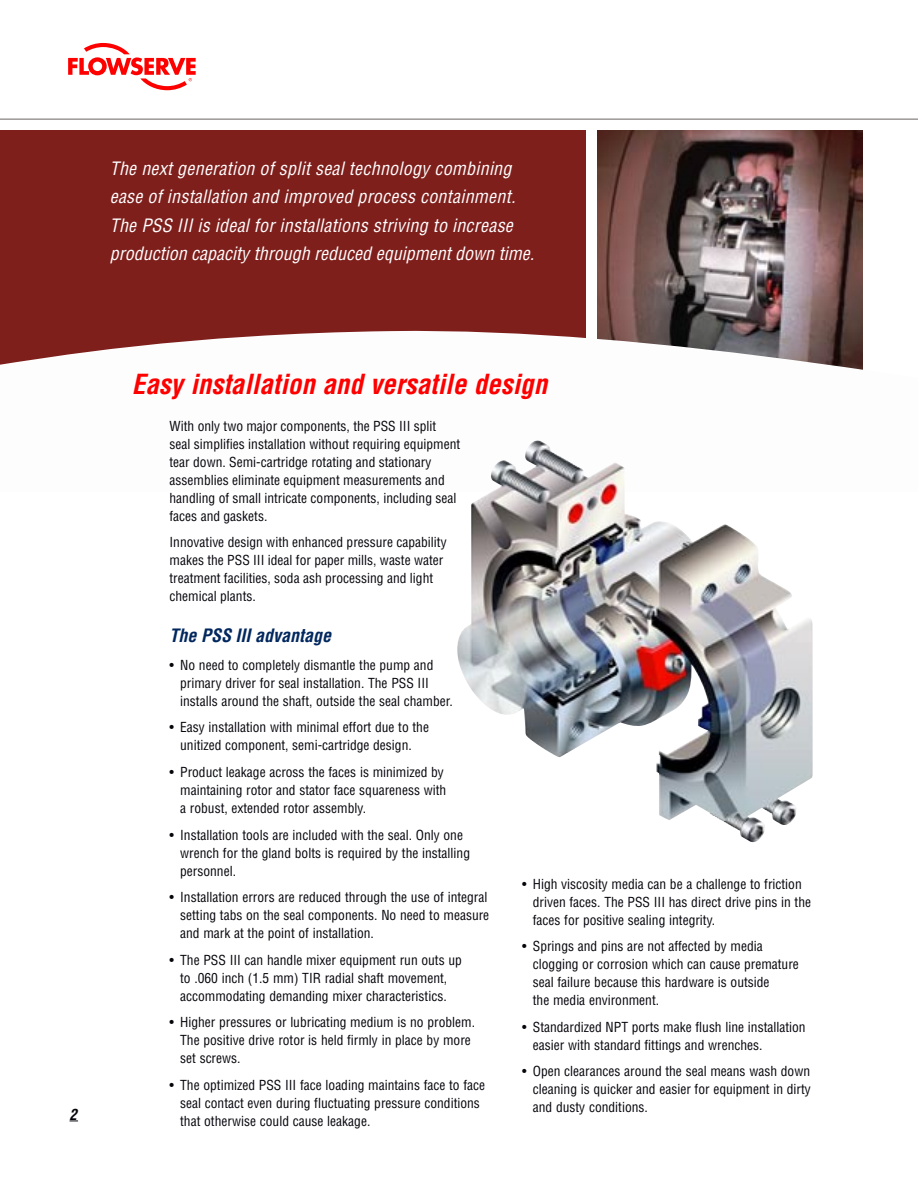
<style>
.page{position:relative;width:918px;height:1189px;background:#fff}
.page>*{position:absolute;margin:0;border:0;box-sizing:border-box;transform-origin:0 0}
.Page_Header{font:italic 700 condensed 27px "Helvetica";color:#fd0000}
.Body_text{font:italic condensed 18px/28.5px "Helvetica";letter-spacing:.015em;color:#fdfdfd}
.Subhead_1{font:italic 700 condensed 18px "Helvetica";color:#00275e}
.t1{font:italic 700 condensed 15px "Helvetica";color:#07050c}
.Body_text-2{font:condensed 13.5px/18px "Helvetica";color:#07050c}
</style>
<div class="page">
<img style="left:597px;top:131px;width:265px;height:196px">
<div style="left:0;top:130px;width:586px;height:252px;background:#7f1f1c"></div>
<hr style="left:0;top:119px;width:918px;height:1px;background:#6b6562">
<svg style="left:68px;top:43px;width:128px;height:47px"></svg>
<svg style="left:0;top:327px;width:863px;height:55px;fill:#fdfdfd"></svg>
<img style="left:457px;top:440px;width:356px;height:403px">
<p class="Body_text" style="left:110px;top:154px;width:426px">The next generation of split seal technology combining ease of installation and improved process containment.<br>The PSS III is ideal for installations striving to increase production capacity through reduced equipment down time.</p>
<p class="t1" style="left:70px;top:1104px;width:9px">2</p>
<p class="Page_Header" style="left:132px;top:368px;width:417px">Easy installation and versatile design</p>
<p class="Body_text-2" style="left:170px;top:416px;width:292px">With only two major components, the PSS III split seal simplifies installation without requiring equipment tear down. Semi-cartridge rotating and stationary assemblies eliminate equipment measurements and handling of small intricate components, including seal faces and gaskets.</p>
<p class="Body_text-2" style="left:170px;top:533px;width:279px">Innovative design with enhanced pressure capability makes the PSS III ideal for paper mills, waste water treatment facilities, soda ash processing and light chemical plants.</p>
<p class="Subhead_1" style="left:170px;top:624px;width:163px">The PSS III advantage</p>
<p class="Body_text-2" style="left:180px;top:655px;width:274px;text-indent:-11px">• No need to completely dismantle the pump and primary driver for seal installation. The PSS III installs around the shaft, outside the seal chamber.</p>
<p class="Body_text-2" style="left:170px;top:718px;width:261px;text-align:center">• Easy installation with minimal effort due to the unitized component, semi-cartridge design.</p>
<p class="Body_text-2" style="left:180px;top:762px;width:267px;text-indent:-11px">• Product leakage across the faces is minimized by maintaining rotor and stator face squareness with a robust, extended rotor assembly.</p>
<p class="Body_text-2" style="left:180px;top:825px;width:291px;text-indent:-11px">• Installation tools are included with the seal. Only one wrench for the gland bolts is required by the installing personnel.</p>
<p class="Body_text-2" style="left:180px;top:887px;width:310px;text-indent:-11px">• Installation errors are reduced through the use of integral setting tabs on the seal components. No need to measure and mark at the point of installation.</p>
<p class="Body_text-2" style="left:170px;top:950px;width:294px;text-align:center">• The PSS III can handle mixer equipment run outs up to .060 inch (1.5 mm) TIR radial shaft movement, accommodating demanding mixer characteristics.</p>
<p class="Body_text-2" style="left:180px;top:1012px;width:296px;text-indent:-11px">• Higher pressures or lubricating medium is no problem.<br>The positive drive rotor is held firmly in place by more set screws.</p>
<p class="Body_text-2" style="left:180px;top:1075px;width:306px;text-indent:-11px">• The optimized PSS III face loading maintains face to face seal contact even during fluctuating pressure conditions that otherwise could cause leakage.</p>
<p class="Body_text-2" style="left:533px;top:874px;width:280px;text-indent:-11px">• High viscosity media can be a challenge to friction driven faces. The PSS III has direct drive pins in the faces for positive sealing integrity.</p>
<p class="Body_text-2" style="left:533px;top:937px;width:267px;text-indent:-11px">• Springs and pins are not affected by media clogging or corrosion which can cause premature seal failure because this hardware is outside<br>the media environment.</p>
<p class="Body_text-2" style="left:533px;top:1017px;width:274px;text-indent:-11px">• Standardized NPT ports make flush line installation easier with standard fittings and wrenches.</p>
<p class="Body_text-2" style="left:533px;top:1062px;width:279px;text-align:justify;text-indent:-11px">• Open clearances around the seal means wash down cleaning is quicker and easier for equipment in dirty and dusty conditions.</p>
</div>
